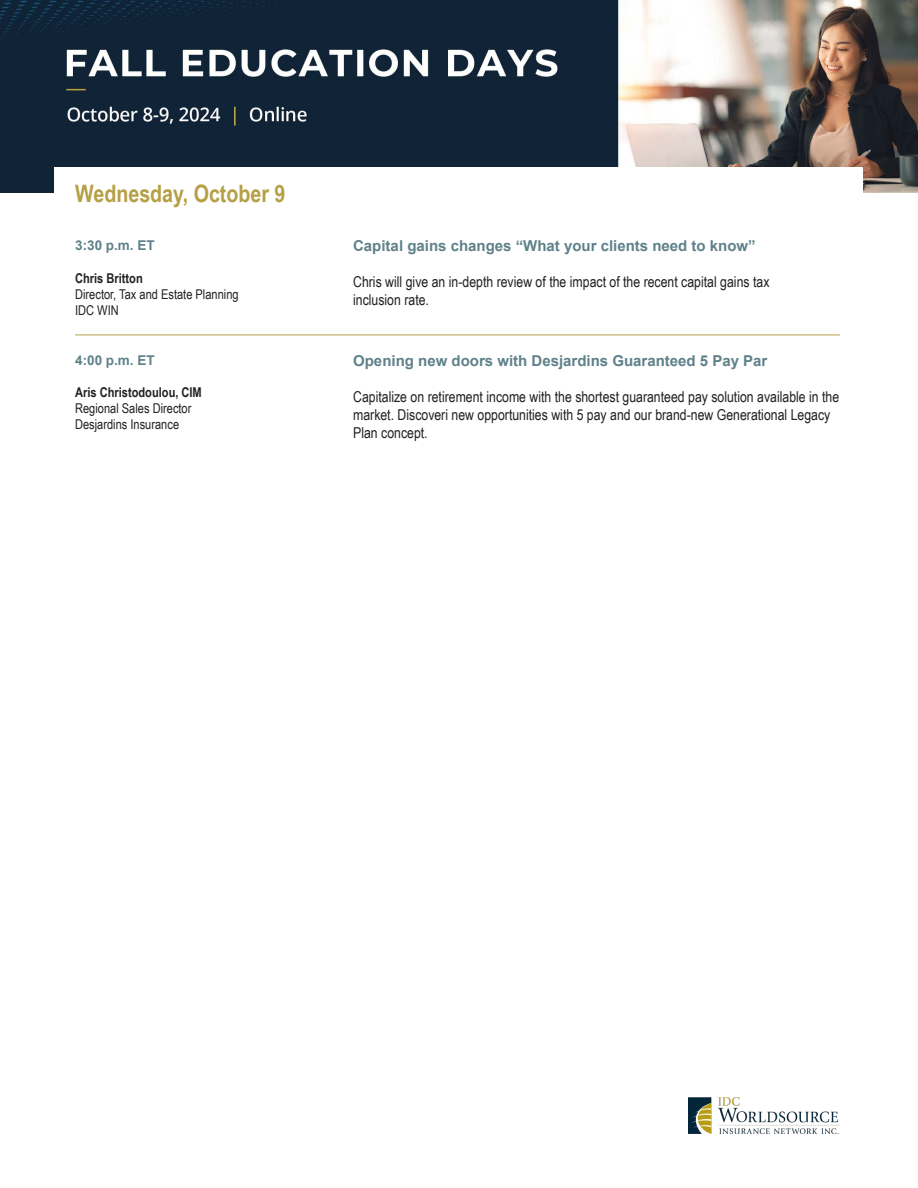
<style>
.page{position:relative;width:918px;height:1188px;background:#fff}
.page>*{position:absolute;margin:0;border:0;box-sizing:border-box;transform-origin:0 0}
.t1{font:700 24px "Arial Narrow";color:#b6a045}
.t2{font:15px/18px "Arial Narrow";color:#231f20}
.t3{font:700 15px "Arial";color:#5f818a}
.t4{font:13.5px "Arial Narrow";color:#231f20}
.t5{font:700 13.5px "Arial Narrow";color:#231f20}
.t6{font:700 13.5px "Arial";color:#5f818a}
</style>
<div class="page">
<img style="left:0;top:0;width:918px;height:192px">
<div style="left:55px;top:167px;width:808px;height:57px;background:#fff"></div>
<hr style="left:75px;top:335px;width:765px;height:1px;background:#b6a045">
<img style="left:688px;top:1097px;width:152px;height:37px">
<p class="t1" style="left:75px;top:176px;width:212px">Wednesday, October 9</p>
<p class="t6" style="left:75px;top:237px;width:81px">3:30 p.m. ET</p>
<p class="t5" style="left:75px;top:268px;width:69px">Chris Britton</p>
<p class="t4" style="left:75px;top:284px;width:165px">Director, Tax and Estate Planning</p>
<p class="t4" style="left:75px;top:300px;width:45px">IDC WIN</p>
<p class="t6" style="left:75px;top:351px;width:81px">4:00 p.m. ET</p>
<p class="t5" style="left:75px;top:382px;width:128px">Aris Christodoulou, CIM</p>
<p class="t4" style="left:75px;top:399px;width:118px">Regional Sales Director</p>
<p class="t4" style="left:75px;top:415px;width:105px">Desjardins Insurance</p>
<p class="t3" style="left:353px;top:236px;width:404px">Capital gains changes “What your clients need to know”</p>
<p class="t2" style="left:353px;top:272px;width:418px">Chris will give an in-depth review of the impact of the recent capital gains tax inclusion rate.</p>
<p class="t3" style="left:353px;top:351px;width:416px">Opening new doors with Desjardins Guaranteed 5 Pay Par</p>
<p class="t2" style="left:353px;top:387px;width:488px">Capitalize on retirement income with the shortest guaranteed pay solution available in the market. Discoveri new opportunities with 5 pay and our brand-new Generational Legacy<br>Plan concept.</p>
</div>
